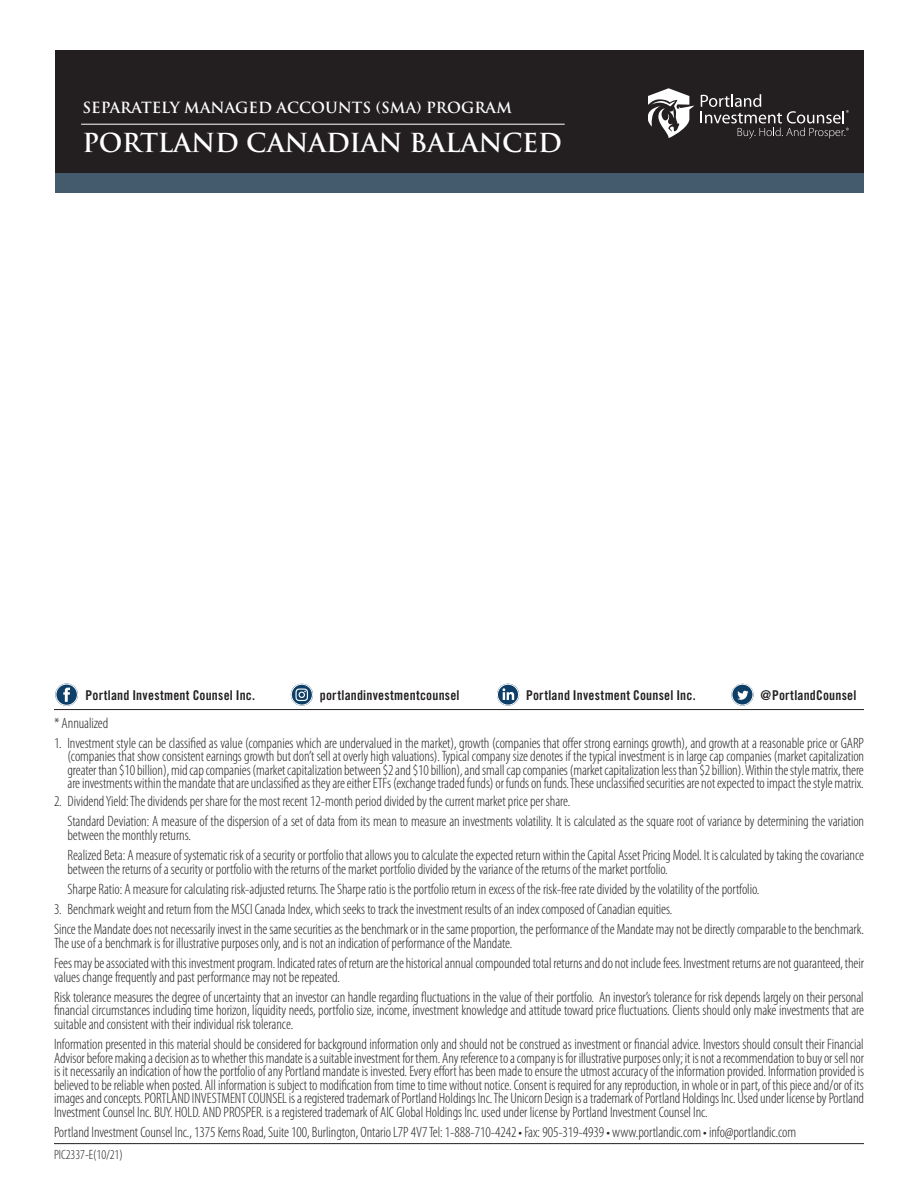
<style>
.page{position:relative;width:918px;height:1188px;background:#fff}
.page>*{position:absolute;margin:0;border:0;box-sizing:border-box;transform-origin:0 0}
.t1{font:700 25.5px "Trajan Pro";letter-spacing:-.01em;color:#fff}
.Disclaimer_text{font:300 condensed 15px/13.5px "Myriad Pro";letter-spacing:-.005em;color:#231f20}
.t2{font:700 15px "Trajan Pro";color:#fff}
.Body_-_Bullets{font:13.5px "Trade Gothic Bold Cond Twenty";letter-spacing:.015em;color:#231f20}
.Disclaimer_text-2{font:300 condensed 13.5px "Myriad Pro";letter-spacing:-.005em;color:#231f20}
</style>
<div class="page">
<div style="left:56px;top:50px;width:808px;height:129px;background:#231f20"></div>
<hr style="left:81px;top:124px;width:484px;height:1px;background:#fff">
<div style="left:56px;top:174px;width:808px;height:19px;background:#435b6d"></div>
<hr style="left:54px;top:1143px;width:810px;height:1px;background:#231f20">
<hr style="left:54px;top:709px;width:810px;height:1px;background:#231f20">
<svg style="left:731px;top:684px;width:23px;height:22px"></svg>
<svg style="left:737px;top:691px;width:12px;height:9px"></svg>
<div style="left:732px;top:684px;width:21px;height:21px;border:1px solid #fff;border-radius:50%"></div>
<svg style="left:497px;top:684px;width:22px;height:22px"></svg>
<div style="left:497px;top:684px;width:22px;height:21px;border:1px solid #fff;border-radius:50%"></div>
<svg style="left:55px;top:684px;width:23px;height:22px"></svg>
<div style="left:56px;top:684px;width:22px;height:22px;border:1px solid #fff;border-radius:50%"></div>
<svg style="left:291px;top:684px;width:22px;height:22px"></svg>
<svg style="left:701px;top:94px;width:148px;height:45px"></svg>
<svg style="left:648px;top:89px;width:47px;height:49px"></svg>
<p class="t2" style="left:82px;top:98px;width:431px">SEPARATELY MANAGED ACCOUNTS (SMA) PROGRAM</p>
<p class="t1" style="left:82px;top:127px;width:481px">PORTLAND CANADIAN BALANCED</p>
<p class="Body_-_Bullets" style="left:86px;top:687px;width:171px">Portland Investment Counsel Inc.</p>
<p class="Body_-_Bullets" style="left:320px;top:687px;width:141px">portlandinvestmentcounsel</p>
<p class="Body_-_Bullets" style="left:526px;top:687px;width:171px">Portland Investment Counsel Inc.</p>
<p class="Body_-_Bullets" style="left:760px;top:687px;width:97px">@PortlandCounsel</p>
<p class="Disclaimer_text" style="left:54px;top:716px;width:56px">* Annualized</p>
<p class="Disclaimer_text" style="left:68px;top:736px;width:798px;text-align:justify;text-indent:-14px">1. Investment style can be classified as value (companies which are undervalued in the market), growth (companies that offer strong earnings growth), and growth at a reasonable price or GARP (companies that show consistent earnings growth but don’t sell at overly high valuations). Typical company size denotes if the typical investment is in large cap companies (market capitalization greater than $10 billion), mid cap companies (market capitalization between $2 and $10 billion), and small cap companies (market capitalization less than $2 billion). Within the style matrix, there are investments within the mandate that are unclassified as they are either ETFs (exchange traded funds) or funds on funds. These unclassified securities are not expected to impact the style matrix.</p>
<p class="Disclaimer_text" style="left:54px;top:794px;width:518px">2. Dividend Yield: The dividends per share for the most recent 12-month period divided by the current market price per share.</p>
<p class="Disclaimer_text" style="left:68px;top:815px;width:798px">Standard Deviation: A measure of the dispersion of a set of data from its mean to measure an investments volatility. It is calculated as the square root of variance by determining the variation between the monthly returns.</p>
<p class="Disclaimer_text" style="left:68px;top:848px;width:798px">Realized Beta: A measure of systematic risk of a security or portfolio that allows you to calculate the expected return within the Capital Asset Pricing Model. It is calculated by taking the covariance between the returns of a security or portfolio with the returns of the market portfolio divided by the variance of the returns of the market portfolio.</p>
<p class="Disclaimer_text" style="left:68px;top:882px;width:693px">Sharpe Ratio: A measure for calculating risk-adjusted returns. The Sharpe ratio is the portfolio return in excess of the risk-free rate divided by the volatility of the portfolio.</p>
<p class="Disclaimer_text" style="left:54px;top:902px;width:620px">3. Benchmark weight and return from the MSCI Canada Index, which seeks to track the investment results of an index composed of Canadian equities.</p>
<p class="Disclaimer_text" style="left:54px;top:923px;width:812px">Since the Mandate does not necessarily invest in the same securities as the benchmark or in the same proportion, the performance of the Mandate may not be directly comparable to the benchmark.<br>The use of a benchmark is for illustrative purposes only, and is not an indication of performance of the Mandate.</p>
<p class="Disclaimer_text" style="left:54px;top:956px;width:812px">Fees may be associated with this investment program. Indicated rates of return are the historical annual compounded total returns and do not include fees. Investment returns are not guaranteed, their values change frequently and past performance may not be repeated.</p>
<p class="Disclaimer_text" style="left:54px;top:990px;width:812px;text-align:justify">Risk tolerance measures the degree of uncertainty that an investor can handle regarding fluctuations in the value of their portfolio. An investor’s tolerance for risk depends largely on their personal financial circumstances including time horizon, liquidity needs, portfolio size, income, investment knowledge and attitude toward price fluctuations. Clients should only make investments that are suitable and consistent with their individual risk tolerance.</p>
<p class="Disclaimer_text" style="left:54px;top:1037px;width:812px;text-align:justify">Information presented in this material should be considered for background information only and should not be construed as investment or financial advice. Investors should consult their Financial Advisor before making a decision as to whether this mandate is a suitable investment for them. Any reference to a company is for illustrative purposes only; it is not a recommendation to buy or sell nor is it necessarily an indication of how the portfolio of any Portland mandate is invested. Every effort has been made to ensure the utmost accuracy of the information provided. Information provided is believed to be reliable when posted. All information is subject to modification from time to time without notice. Consent is required for any reproduction, in whole or in part, of this piece and/or of its images and concepts. PORTLAND INVESTMENT COUNSEL is a registered trademark of Portland Holdings Inc. The Unicorn Design is a trademark of Portland Holdings Inc. Used under license by Portland Investment Counsel Inc. BUY. HOLD. AND PROSPER. is a registered trademark of AIC Global Holdings Inc. used under license by Portland Investment Counsel Inc.</p>
<p class="Disclaimer_text" style="left:54px;top:1125px;width:744px">Portland Investment Counsel Inc., 1375 Kerns Road, Suite 100, Burlington, Ontario L7P 4V7 Tel: 1-888-710-4242 • Fax: 905-319-4939 • www.portlandic.com • info@portlandic.com</p>
<p class="Disclaimer_text-2" style="left:54px;top:1147px;width:70px">PIC2337-E(10/21)</p>
</div>
